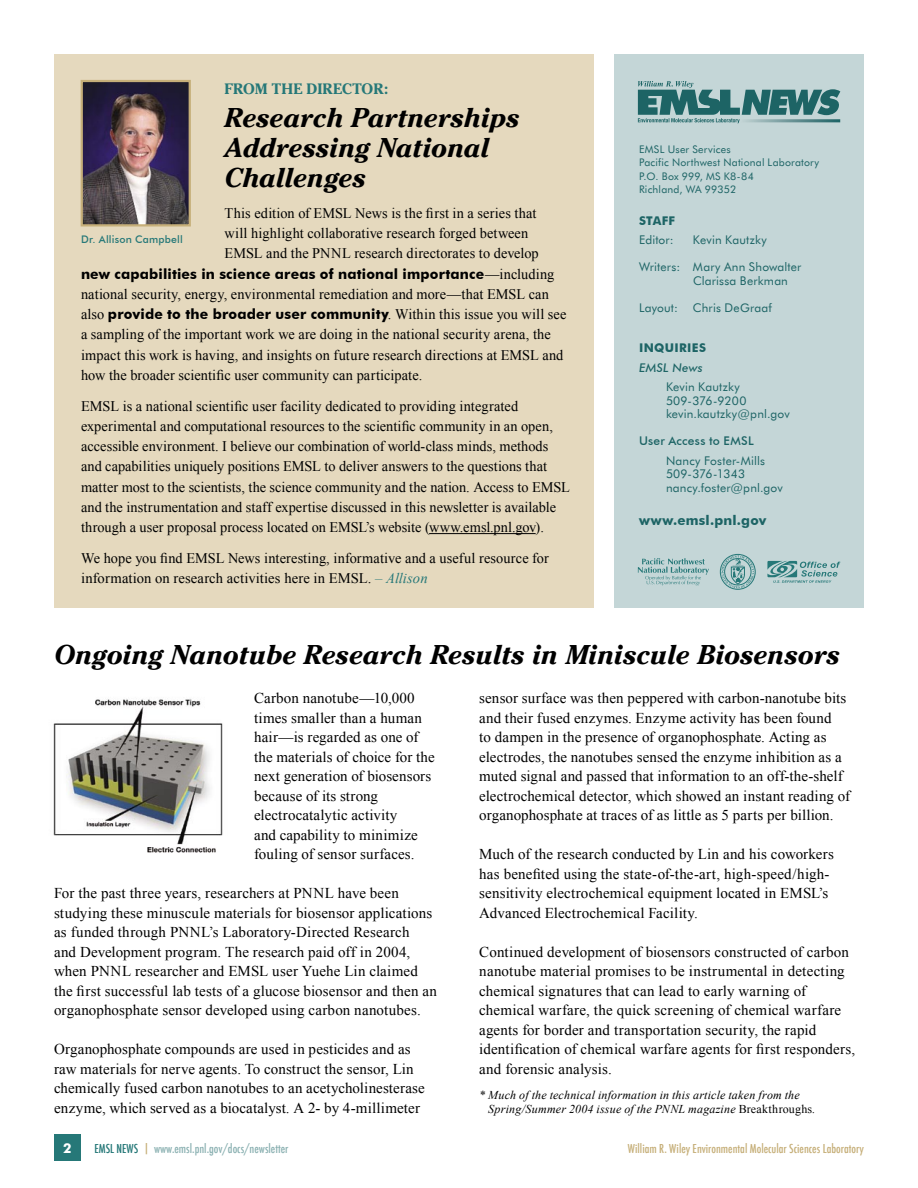
<style>
.page{position:relative;width:918px;height:1188px;background:#fff}
.page>*{position:absolute;margin:0;border:0;box-sizing:border-box;transform-origin:0 0}
.Headline{font:italic 700 27px "Cheltenham";letter-spacing:-.005em;color:#000}
.Main_Body{font:italic 700 27px/30px "Cheltenham";letter-spacing:-.01em;color:#000}
.Main_Body-2{font:15px/19.5px "Times New Roman";letter-spacing:.01em;color:#000}
.Main_Body-3{font:700 15px "Cheltenham";letter-spacing:.01em;color:#267878}
.Main_Body-4{font:14.7px/20.2px "Times New Roman";letter-spacing:.005em;color:#000}
.Main_Body-5{font:700 14.25px "Futura BT";letter-spacing:.01em;color:#000}
.t1{font:700 13.5px "Futura BT";letter-spacing:.015em;color:#267878}
.t2{font:700 13.5px "Futuri";color:#fff}
.t3{font:12px/13.5px "Futura BT";letter-spacing:.015em;color:#267878}
.t4{font:italic 12px "Times New Roman";letter-spacing:.015em;color:#000}
.t5{font:500 condensed 12px "Futura";color:#c6af79}
.t6{font:500 condensed 12px "Futura";color:#8bb1b2}
.t7{font:500 12px "Futura BT";letter-spacing:.02em;color:#267878}
.t8{font:700 12px "Futura BT";letter-spacing:.03em;color:#267878}
.t9{font:italic 500 12px "Futura BT";letter-spacing:.02em;color:#267878}
.t10{font:10.5px/13.5px "Futura BT";letter-spacing:.02em;color:#267878}
.t11{font:500 10.5px "Futura BT";letter-spacing:.015em;color:#267878}
.s1{font-family:"Times New Roman";font-weight:400;font-size:14.7px}
.s2{font-style:italic;color:#267878}
.s3{font-style:normal}
.s4{color:#267878}
.s5{color:#c6af79}
</style>
<div class="page">
<div style="left:54px;top:54px;width:540px;height:554px;background:#e5d9be"></div>
<img style="left:84px;top:83px;width:104px;height:140px">
<div style="left:81px;top:80px;width:110px;height:146px;border:2px solid #c6af79"></div>
<div style="left:614px;top:54px;width:250px;height:554px;background:#c4d6d7"></div>
<div style="left:54px;top:1134px;width:27px;height:27px;background:#267878"></div>
<hr style="left:429px;top:533px;width:107px;height:1px;background:#000">
<img style="left:53px;top:699px;width:170px;height:154px">
<svg style="left:638px;top:81px;width:202px;height:42px"></svg>
<svg style="left:720px;top:554px;width:36px;height:36px"></svg>
<svg style="left:638px;top:558px;width:71px;height:27px"></svg>
<svg style="left:767px;top:561px;width:73px;height:22px"></svg>
<p class="Main_Body-3" style="left:225px;top:80px;width:165px">FROM THE DIRECTOR:</p>
<p class="Main_Body" style="left:225px;top:103px;width:297px">Research Partnerships<br>Addressing National<br>Challenges</p>
<p class="Main_Body-4" style="left:225px;top:203px;width:316px">This edition of EMSL News is the first in a series that will highlight collaborative research forged between<br>EMSL and the PNNL research directorates to develop</p>
<p class="Main_Body-5" style="left:81px;top:265px;width:475px">new capabilities in science areas of national importance<span class="s1">—including</span></p>
<p class="Main_Body-4" style="left:81px;top:284px;width:470px">national security, energy, environmental remediation and more—that EMSL can</p>
<p class="Main_Body-5" style="left:81px;top:305px;width:487px"><span class="s1">also</span> provide to the broader user community<span class="s1">. Within this issue you will see</span></p>
<p class="Main_Body-4" style="left:81px;top:324px;width:484px">a sampling of the important work we are doing in the national security arena, the impact this work is having, and insights on future research directions at EMSL and how the broader scientific user community can participate.</p>
<p class="Main_Body-4" style="left:81px;top:395px;width:490px">EMSL is a national scientific user facility dedicated to providing integrated experimental and computational resources to the scientific community in an open, accessible environment. I believe our combination of world-class minds, methods and capabilities uniquely positions EMSL to deliver answers to the questions that matter most to the scientists, the science community and the nation. Access to EMSL and the instrumentation and staff expertise discussed in this newsletter is available through a user proposal process located on EMSL’s website (www.emsl.pnl.gov).</p>
<p class="Main_Body-4" style="left:81px;top:548px;width:469px">We hope you find EMSL News interesting, informative and a useful resource for information on research activities here in EMSL. <span class="s2">– Allison</span></p>
<p class="t11" style="left:81px;top:233px;width:103px">Dr. Allison Campbell</p>
<p class="t10" style="left:639px;top:142px;width:182px">EMSL User Services<br>Pacific Northwest National Laboratory<br>P.O. Box 999, MS K8-84<br>Richland, WA 99352</p>
<p class="t8" style="left:639px;top:213px;width:38px">STAFF</p>
<p class="t3" style="left:639px;top:233px;width:36px">Editor:</p>
<p class="t3" style="left:693px;top:233px;width:75px">Kevin Kautzky</p>
<p class="t3" style="left:693px;top:260px;width:110px;text-indent:-54px">Writers: Mary Ann Showalter<br>Clarissa Berkman</p>
<p class="t3" style="left:639px;top:301px;width:134px">Layout: Chris DeGraaf</p>
<p class="t8" style="left:639px;top:341px;width:69px">INQUIRIES</p>
<p class="t9" style="left:639px;top:360px;width:65px">EMSL News</p>
<p class="t3" style="left:666px;top:380px;width:125px">Kevin Kautzky<br>509-376-9200 kevin.kautzky@pnl.gov</p>
<p class="t7" style="left:639px;top:434px;width:116px">User Access to EMSL</p>
<p class="t3" style="left:666px;top:454px;width:118px">Nancy Foster-Mills<br>509-376-1343 nancy.foster@pnl.gov</p>
<p class="t1" style="left:639px;top:512px;width:129px">www.emsl.pnl.gov</p>
<p class="Headline" style="left:54px;top:638px;width:788px">Ongoing Nanotube Research Results in Miniscule Biosensors</p>
<p class="Main_Body-2" style="left:479px;top:688px;width:372px">sensor surface was then peppered with carbon-nanotube bits and their fused enzymes. Enzyme activity has been found<br>to dampen in the presence of organophosphate. Acting as electrodes, the nanotubes sensed the enzyme inhibition as a muted signal and passed that information to an off-the-shelf electrochemical detector, which showed an instant reading of organophosphate at traces of as little as 5 parts per billion.</p>
<p class="Main_Body-2" style="left:479px;top:844px;width:356px">Much of the research conducted by Lin and his coworkers has benefited using the state-of-the-art, high-speed/high&shy;sensitivity electrochemical equipment located in EMSL’s Advanced Electrochemical Facility.</p>
<p class="Main_Body-2" style="left:479px;top:942px;width:378px">Continued development of biosensors constructed of carbon nanotube material promises to be instrumental in detecting chemical signatures that can lead to early warning of chemical warfare, the quick screening of chemical warfare agents for border and transportation security, the rapid identification of chemical warfare agents for first responders, and forensic analysis.</p>
<p class="t4" style="left:479px;top:1088px;width:322px">* Much of the technical information in this article taken from the</p>
<p class="t4" style="left:488px;top:1102px;width:329px">Spring/Summer 2004 issue of the PNNL magazine <span class="s3">Breakthroughs</span>.</p>
<p class="Main_Body-2" style="left:254px;top:688px;width:182px">Carbon nanotube—10,000 times smaller than a human hair—is regarded as one of the materials of choice for the next generation of biosensors because of its strong electrocatalytic activity<br>and capability to minimize fouling of sensor surfaces.</p>
<p class="Main_Body-2" style="left:54px;top:883px;width:384px">For the past three years, researchers at PNNL have been studying these minuscule materials for biosensor applications as funded through PNNL’s Laboratory-Directed Research<br>and Development program. The research paid off in 2004, when PNNL researcher and EMSL user Yuehe Lin claimed the first successful lab tests of a glucose biosensor and then an organophosphate sensor developed using carbon nanotubes.</p>
<p class="Main_Body-2" style="left:54px;top:1039px;width:372px">Organophosphate compounds are used in pesticides and as raw materials for nerve agents. To construct the sensor, Lin chemically fused carbon nanotubes to an acetycholinesterase enzyme, which served as a biocatalyst. A 2- by 4-millimeter</p>
<p class="t2" style="left:63px;top:1143px;width:10px">2</p>
<p class="t6" style="left:94px;top:1141px;width:195px"><span class="s4">EMSL NEWS</span> <span class="s5">|</span> www.emsl.pnl.gov/docs/newsletter</p>
<p class="t5" style="left:628px;top:1141px;width:238px">William R. Wiley Environmental Molecular Sciences Laboratory</p>
</div>
